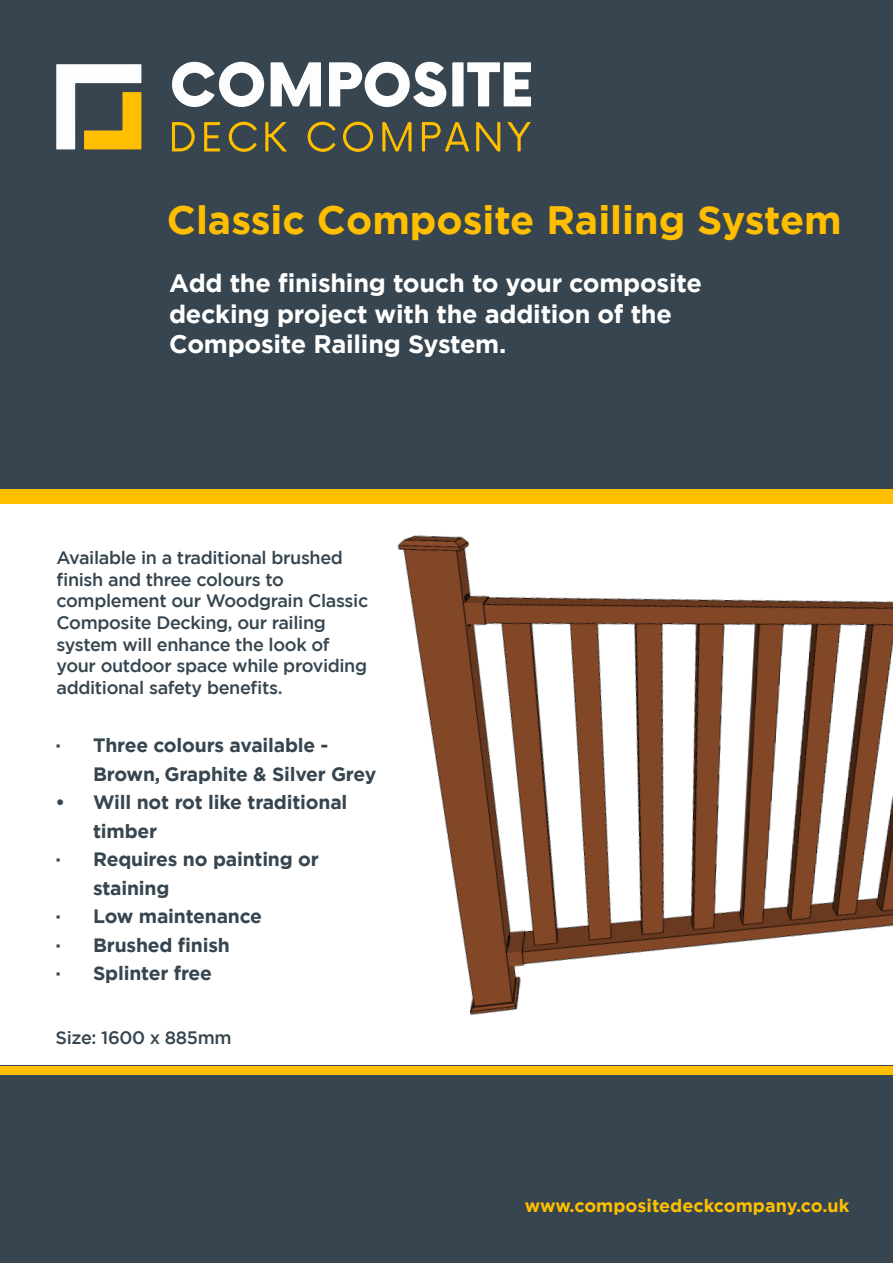
<style>
.page{position:relative;width:893px;height:1263px;background:#fff}
.page>*{position:absolute;margin:0;border:0;box-sizing:border-box;transform-origin:0 0}
.t1{font:700 39.45px "Gotham";color:#ffbf00}
.t2{font:700 25.35px/30.3px "Gotham";letter-spacing:-.01em;color:#fff}
.t3{font:700 19.35px/28.5px "Gotham";letter-spacing:-.01em;color:#36454f}
.t4{font:500 18px/21.6px "Gotham";letter-spacing:-.02em;color:#36454f}
.t5{font:700 18px "Gotham";color:#ffbf00}
</style>
<div class="page">
<div style="left:0;top:0;width:893px;height:490px;background:#36454f"></div>
<svg style="left:56px;top:64px;width:85px;height:85px"></svg>
<svg style="left:271px;top:62px;width:50px;height:44px"></svg>
<svg style="left:172px;top:61px;width:92px;height:46px"></svg>
<svg style="left:329px;top:62px;width:202px;height:45px"></svg>
<svg style="left:382px;top:122px;width:30px;height:30px"></svg>
<svg style="left:476px;top:122px;width:24px;height:30px"></svg>
<svg style="left:343px;top:122px;width:30px;height:30px"></svg>
<svg style="left:172px;top:122px;width:23px;height:30px"></svg>
<svg style="left:307px;top:121px;width:29px;height:31px"></svg>
<svg style="left:229px;top:121px;width:28px;height:31px"></svg>
<svg style="left:265px;top:122px;width:22px;height:30px"></svg>
<svg style="left:422px;top:122px;width:47px;height:30px"></svg>
<svg style="left:204px;top:122px;width:16px;height:29px"></svg>
<svg style="left:507px;top:122px;width:24px;height:30px"></svg>
<div style="left:0;top:490px;width:893px;height:14px;background:#ffbf00"></div>
<img style="left:182px;top:489px;width:711px;height:526px">
<div style="left:0;top:1066px;width:893px;height:197px;background:#36454f"></div>
<div style="left:0;top:1066px;width:893px;height:8px;background:#ffbf00"></div>
<h1 class="t1" style="left:167px;top:193px;width:676px">Classic Composite Railing System</h1>
<h2 class="t2" style="left:169px;top:268px;width:534px">Add the finishing touch to your composite decking project with the addition of the<br>Composite Railing System.</h2>
<p class="t4" style="left:57px;top:547px;width:313px">Available in a traditional brushed finish and three colours to complement our Woodgrain Classic<br>Composite Decking, our railing system will enhance the look of your outdoor space while providing additional safety benefits.</p>
<p class="t3" style="left:93px;top:731px;width:285px;text-indent:-37px">· Three colours available -<br>Brown, Graphite &amp; Silver Grey</p>
<p class="t3" style="left:56px;top:788px;width:293px">• Will not rot like traditional</p>
<p class="t3" style="left:93px;top:816px;width:66px">timber</p>
<p class="t3" style="left:56px;top:845px;width:265px">· Requires no painting or</p>
<p class="t3" style="left:93px;top:873px;width:78px">staining</p>
<p class="t3" style="left:56px;top:902px;width:208px">· Low maintenance</p>
<p class="t3" style="left:56px;top:930px;width:176px">· Brushed finish</p>
<p class="t3" style="left:56px;top:959px;width:158px">· Splinter free</p>
<p class="t4" style="left:56px;top:1026px;width:177px">Size: 1600 x 885mm</p>
<p class="t5" style="left:525px;top:1194px;width:326px">www.compositedeckcompany.co.uk</p>
</div>
